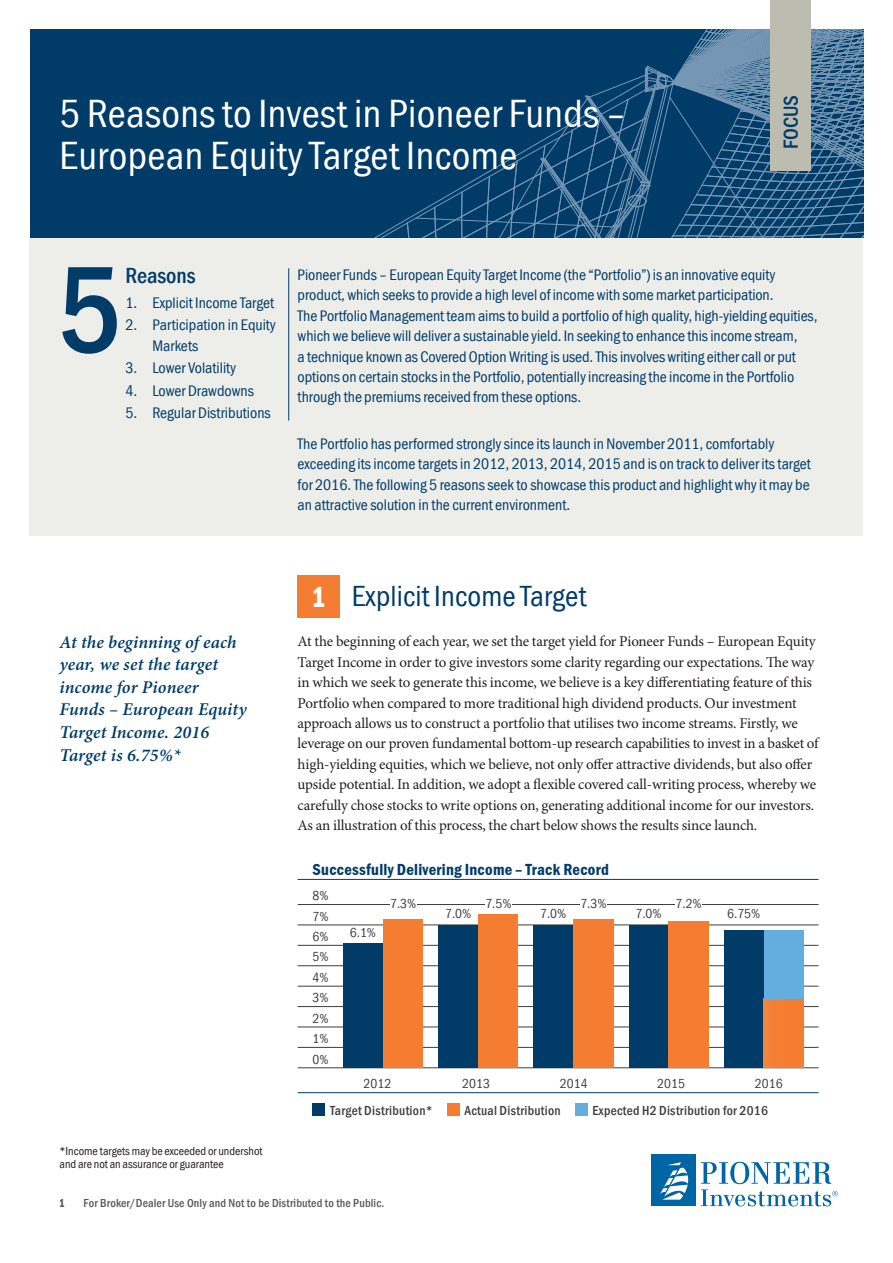
<style>
.page{position:relative;width:893px;height:1263px;background:#fff}
.page>*{position:absolute;margin:0;border:0;box-sizing:border-box;transform-origin:0 0}
.t1{font:500 condensed 127.5px "PI Franklin Gothic";color:#013c69}
.t2{font:condensed 40.5px/42px "PI Franklin Gothic";letter-spacing:.01em;color:#fff}
.t3{font:condensed 30px "PI Franklin Gothic";letter-spacing:.005em;color:#013c69}
.t4{font:500 condensed 22.5px "PI Franklin Gothic";color:#013c69}
.t5{font:500 condensed 21px "PI Franklin Gothic";color:#013c69}
.t6{font:italic 600 18px/22.5px "PI Minion";letter-spacing:.005em;color:#013c69}
.t7{font:600 condensed 16.5px "PI Franklin Gothic";letter-spacing:.015em;color:#013c69}
.t8{font:condensed 15.75px/20.4px "PI Franklin Gothic";letter-spacing:-.005em;color:#013c69}
.t9{font:15px/20.4px "PI Minion";letter-spacing:-.015em;color:#231f20}
.t10{font:condensed 13.5px/20.4px "PI Franklin Gothic";letter-spacing:.005em;color:#3e3e3f;text-align:justify}
.t11{font:500 condensed 13.5px "PI Franklin Gothic";letter-spacing:.02em;color:#3e3e3f}
.t12{font:condensed 12px/13.5px "PI Franklin Gothic";color:#231f20}
.t13{font:500 condensed 12px "PI Franklin Gothic";letter-spacing:.01em;color:#57585a}
.t14{font:12px "PI Franklin Gothic Demi Comp";color:#57585a}
.s1{font-family:"PI Franklin Gothic Demi Comp";font-stretch:normal;color:#fff}
</style>
<div class="page">
<div style="left:651px;top:1155px;width:44px;height:51px;background:#0065a4"></div>
<svg style="left:701px;top:1162px;width:137px;height:44px"></svg>
<svg style="left:660px;top:1162px;width:28px;height:38px"></svg>
<div style="left:30px;top:30px;width:833px;height:208px;background:#013c69"></div>
<svg style="left:352px;top:29px;width:512px;height:209px"></svg>
<div style="left:770px;top:0;width:41px;height:170px;background:#bcbcb0"></div>
<div style="left:30px;top:238px;width:833px;height:298px;background:#ededea"></div>
<div style="left:298px;top:575px;width:42px;height:43px;background:#f47d31"></div>
<hr style="left:288px;top:268px;width:1px;height:152px;background:#013c69">
<hr style="left:298px;top:879px;width:521px;height:1px;background:#013c69">
<hr style="left:298px;top:904px;width:521px;height:1px;background:#3e3e3f">
<hr style="left:298px;top:925px;width:521px;height:1px;background:#3e3e3f">
<hr style="left:298px;top:945px;width:521px;height:1px;background:#3e3e3f">
<hr style="left:298px;top:965px;width:521px;height:1px;background:#3e3e3f">
<hr style="left:298px;top:986px;width:521px;height:1px;background:#3e3e3f">
<hr style="left:298px;top:1006px;width:521px;height:1px;background:#3e3e3f">
<hr style="left:298px;top:1027px;width:521px;height:1px;background:#3e3e3f">
<hr style="left:298px;top:1047px;width:521px;height:1px;background:#3e3e3f">
<hr style="left:298px;top:1067px;width:521px;height:1px;background:#3e3e3f">
<hr style="left:298px;top:1092px;width:521px;height:1px;background:#013c69">
<div style="left:313px;top:1103px;width:12px;height:13px;background:#013c69"></div>
<div style="left:447px;top:1103px;width:13px;height:13px;background:#f47d31"></div>
<div style="left:575px;top:1103px;width:13px;height:13px;background:#64addf"></div>
<div style="left:390px;top:897px;width:26px;height:11px;background:#fff"></div>
<div style="left:485px;top:897px;width:27px;height:11px;background:#fff"></div>
<div style="left:580px;top:897px;width:27px;height:11px;background:#fff"></div>
<div style="left:676px;top:897px;width:26px;height:11px;background:#fff"></div>
<div style="left:343px;top:943px;width:40px;height:125px;background:#013c69"></div>
<div style="left:383px;top:919px;width:40px;height:149px;background:#f47d31"></div>
<div style="left:438px;top:925px;width:40px;height:143px;background:#013c69"></div>
<div style="left:478px;top:914px;width:40px;height:154px;background:#f47d31"></div>
<div style="left:533px;top:925px;width:40px;height:143px;background:#013c69"></div>
<div style="left:573px;top:919px;width:41px;height:149px;background:#f47d31"></div>
<div style="left:629px;top:925px;width:39px;height:143px;background:#013c69"></div>
<div style="left:668px;top:921px;width:41px;height:147px;background:#f47d31"></div>
<div style="left:724px;top:930px;width:40px;height:138px;background:#013c69"></div>
<div style="left:764px;top:999px;width:40px;height:69px;background:#f47e32"></div>
<div style="left:764px;top:930px;width:40px;height:69px;background:#64addf"></div>
<h2 class="t2" style="left:60px;top:93px;width:568px">5 Reasons to Invest in Pioneer Funds –<br>European Equity Target Income</h2>
<h3 class="t5" style="left:777px;top:149px;width:56px;rotate:-90deg">FOCUS</h3>
<h1 class="t1" style="left:57px;top:226px;width:67px">5</h1>
<h3 class="t4" style="left:125px;top:261px;width:72px">Reasons</h3>
<p class="t8" style="left:125px;top:293px;width:150px">1. Explicit Income Target</p>
<p class="t8" style="left:152px;top:315px;width:125px;text-indent:-27px">2. Participation in Equity<br>Markets</p>
<p class="t8" style="left:125px;top:358px;width:112px">3. Lower Volatility</p>
<p class="t8" style="left:125px;top:381px;width:130px">4. Lower Drawdowns</p>
<p class="t8" style="left:125px;top:403px;width:147px">5. Regular Distributions</p>
<p class="t8" style="left:298px;top:265px;width:521px">Pioneer Funds – European Equity Target Income (the “Portfolio”) is an innovative equity product, which seeks to provide a high level of income with some market participation.<br>The Portfolio Management team aims to build a portfolio of high quality, high-yielding equities, which we believe will deliver a sustainable yield. In seeking to enhance this income stream,<br>a technique known as Covered Option Writing is used. This involves writing either call or put options on certain stocks in the Portfolio, potentially increasing the income in the Portfolio through the premiums received from these options.</p>
<p class="t8" style="left:298px;top:434px;width:515px">The Portfolio has performed strongly since its launch in November 2011, comfortably exceeding its income targets in 2012, 2013, 2014, 2015 and is on track to deliver its target for 2016. The following 5 reasons seek to showcase this product and highlight why it may be an attractive solution in the current environment.</p>
<p class="t6" style="left:60px;top:632px;width:189px">At the beginning of each year, we set the target income for Pioneer<br>Funds – European Equity<br>Target Income. 2016<br>Target is 6.75%*</p>
<p class="t12" style="left:60px;top:1144px;width:205px">*Income targets may be exceeded or undershot and are not an assurance or guarantee</p>
<h3 class="t3" style="left:313px;top:577px;width:275px"><span class="s1">1</span> Explicit Income Target</h3>
<p class="t9" style="left:298px;top:632px;width:522px">At the beginning of each year, we set the target yield for Pioneer Funds – European Equity Target Income in order to give investors some clarity regarding our expectations. The way in which we seek to generate this income, we believe is a key differentiating feature of this Portfolio when compared to more traditional high dividend products. Our investment approach allows us to construct a portfolio that utilises two income streams. Firstly, we leverage on our proven fundamental bottom-up research capabilities to invest in a basket of high-yielding equities, which we believe, not only offer attractive dividends, but also offer upside potential. In addition, we adopt a flexible covered call-writing process, whereby we carefully chose stocks to write options on, generating additional income for our investors.<br>As an illustration of this process, the chart below shows the results since launch.</p>
<p class="t7" style="left:313px;top:859px;width:298px">Successfully Delivering Income – Track Record</p>
<p class="t10" style="left:313px;top:886px;width:18px">8% 7% 6% 5% 4% 3% 2% 1% 0%</p>
<p class="t10" style="left:364px;top:1074px;width:29px">2012</p>
<p class="t10" style="left:462px;top:1074px;width:29px">2013</p>
<p class="t10" style="left:560px;top:1074px;width:29px">2014</p>
<p class="t10" style="left:657px;top:1074px;width:29px">2015</p>
<p class="t10" style="left:755px;top:1074px;width:29px">2016</p>
<p class="t11" style="left:330px;top:1102px;width:104px">Target Distribution*</p>
<p class="t11" style="left:464px;top:1102px;width:98px">Actual Distribution</p>
<p class="t11" style="left:592px;top:1102px;width:177px">Expected H2 Distribution for 2016</p>
<p class="t10" style="left:390px;top:894px;width:28px">7.3%</p>
<p class="t10" style="left:485px;top:894px;width:28px">7.5%</p>
<p class="t10" style="left:580px;top:894px;width:28px">7.3%</p>
<p class="t10" style="left:676px;top:894px;width:28px">7.2%</p>
<p class="t10" style="left:445px;top:904px;width:28px">7.0%</p>
<p class="t10" style="left:540px;top:904px;width:28px">7.0%</p>
<p class="t10" style="left:635px;top:904px;width:28px">7.0%</p>
<p class="t10" style="left:727px;top:904px;width:35px">6.75%</p>
<p class="t10" style="left:350px;top:922px;width:28px">6.1%</p>
<p class="t14" style="left:60px;top:1196px;width:7px">1</p>
<p class="t13" style="left:84px;top:1195px;width:302px">For Broker/Dealer Use Only and Not to be Distributed to the Public.</p>
</div>
